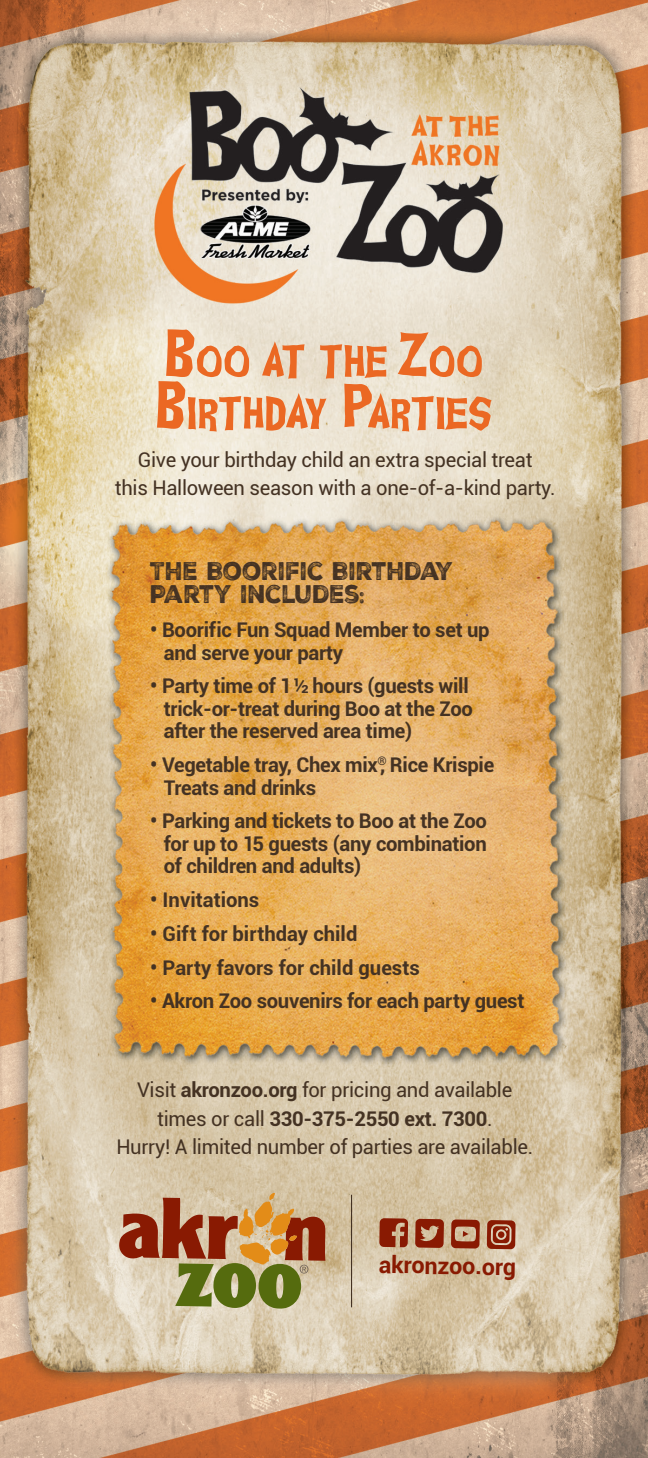
<style>
.page{position:relative;width:648px;height:1458px;background:#fff}
.page>*{position:absolute;margin:0;border:0;box-sizing:border-box;transform-origin:0 0}
.t1{font:50.4px/51.8px "Ghoulish Fright AOE";letter-spacing:.03em;color:#eb6823}
.t2{font:24.75px/23.6px "Nexa Rust Sans Black 03";letter-spacing:-.015em;color:#443223;scale:.9 1}
.t3{font:700 23.4px "Roboto";color:#891a02}
.t4{font:700 20.25px/22.5px "Roboto";letter-spacing:-.015em;color:#443223}
.t5{font:20.25px/28.1px "Roboto";letter-spacing:-.015em;color:#443223;text-align:center}
.s1{font-size:72px}
.s2{font-weight:700}
</style>
<div class="page">
<img style="left:0;top:0;width:648px;height:1458px">
<svg style="left:119px;top:1193px;width:207px;height:116px;background:#b39065"></svg>
<svg style="left:451px;top:1219px;width:29px;height:30px"></svg>
<svg style="left:379px;top:1218px;width:29px;height:29px"></svg>
<svg style="left:415px;top:1219px;width:29px;height:29px"></svg>
<svg style="left:487px;top:1220px;width:29px;height:29px"></svg>
<hr style="left:351px;top:1195px;width:1px;height:112px;background:#443223">
<h1 class="t1" style="left:156px;top:335px;width:337px"><span class="s1">B</span>OO AT THE <span class="s1">Z</span>OO<br><span class="s1">B</span>IRTHDAY <span class="s1">P</span>ARTIES</h1>
<p class="t5" style="left:115px;top:445px;width:442px">Give your birthday child an extra special treat<br>this Halloween season with a one-of-a-kind party.</p>
<p class="t2" style="left:150px;top:559px;width:338px">THE BOORIFIC BIRTHDAY<br>PARTY INCLUDES:</p>
<p class="t4" style="left:164px;top:618px;width:327px;text-indent:-14px">• Boorific Fun Squad Member to set up and serve your party</p>
<p class="t4" style="left:164px;top:674px;width:311px;text-indent:-14px">• Party time of 1 ½ hours (guests will trick-or-treat during Boo at the Zoo after the reserved area time)</p>
<p class="t4" style="left:164px;top:753px;width:332px;text-indent:-13px">• Vegetable tray, Chex mix<sup>®</sup>, Rice Krispie<br>Treats and drinks</p>
<p class="t4" style="left:164px;top:809px;width:325px;text-align:justify;text-indent:-14px">• Parking and tickets to Boo at the Zoo for up to 15 guests (any combination of children and adults)</p>
<p class="t4" style="left:150px;top:888px;width:111px">• Invitations</p>
<p class="t4" style="left:150px;top:922px;width:209px">• Gift for birthday child</p>
<p class="t4" style="left:150px;top:955px;width:271px">• Party favors for child guests</p>
<p class="t4" style="left:150px;top:989px;width:376px">• Akron Zoo souvenirs for each party guest</p>
<p class="t5" style="left:116px;top:1075px;width:418px">Visit <span class="s2">akronzoo.org</span> for pricing and available times or call <span class="s2">330-375-2550 ext. 7300</span>.<br>Hurry! A limited number of parties are available.</p>
<p class="t3" style="left:379px;top:1248px;width:139px;rotate:1deg">akronzoo.org</p>
</div>
